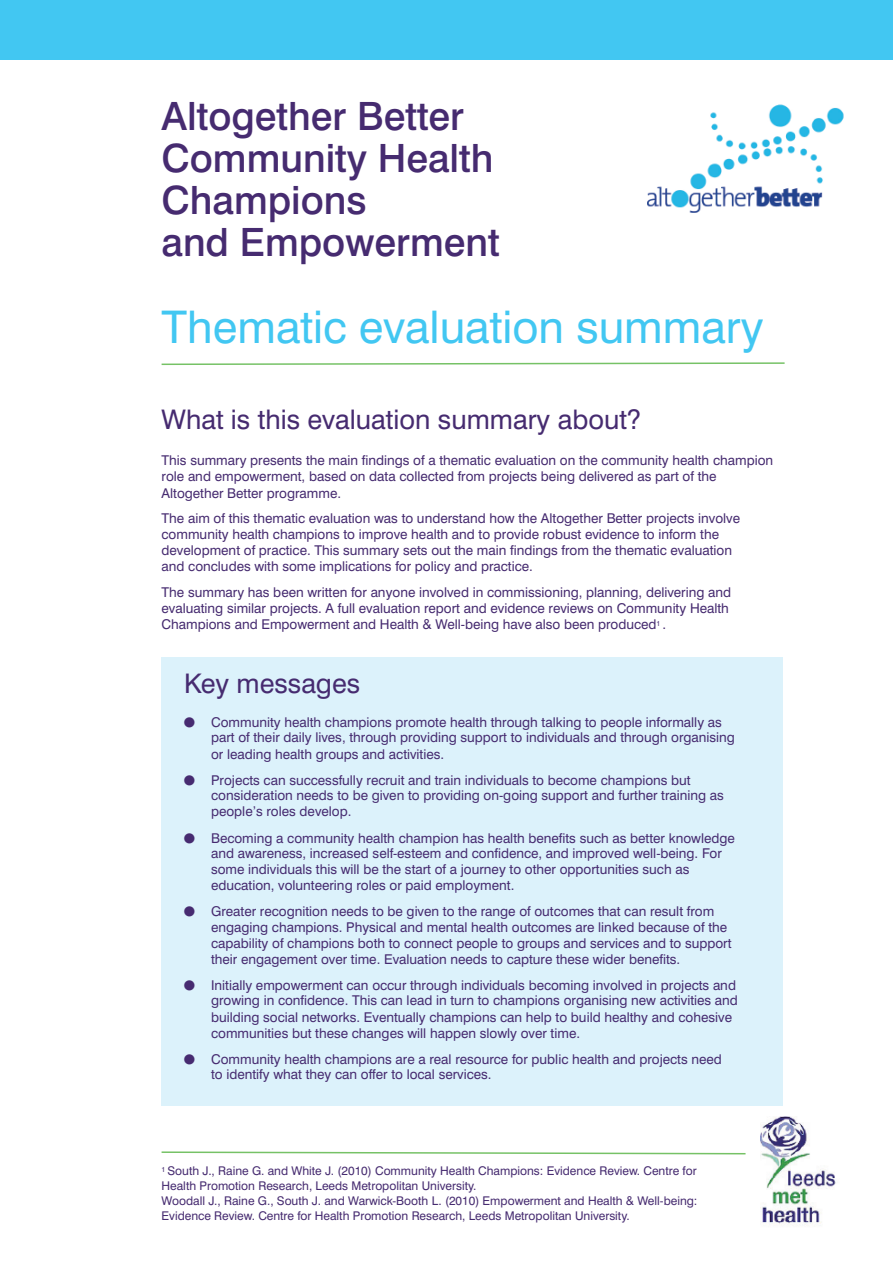
<style>
.page{position:relative;width:893px;height:1263px;background:#fff}
.page>*{position:absolute;margin:0;border:0;box-sizing:border-box;transform-origin:0 0}
.t1{font:45px "Swiss 721 BT";color:#42c7f2}
.t2{font:500 39px/42px "Swiss 721 BT";color:#462b70}
.t3{font:27px "Swiss 721 BT";color:#462b70}
.t4{font:13.5px/15.9px "Swiss 721 BT";color:#462b70}
.t5{font:12px/15px "Swiss 721 BT";color:#462b70}
</style>
<div class="page">
<div style="left:162px;top:657px;width:621px;height:449px;background:#dcf2fb"></div>
<div style="left:0;top:0;width:893px;height:60px;background:#42c7f2"></div>
<img style="left:760px;top:1116px;width:76px;height:110px">
<svg style="left:161px;top:1151px;width:585px;height:4px"></svg>
<img style="left:647px;top:104px;width:197px;height:109px">
<svg style="left:161px;top:362px;width:624px;height:3px"></svg>
<h2 class="t2" style="left:162px;top:95px;width:340px">Altogether Better<br>Community Health<br>Champions<br>and Empowerment</h2>
<h1 class="t1" style="left:162px;top:300px;width:604px">Thematic evaluation summary</h1>
<h3 class="t3" style="left:162px;top:403px;width:481px">What is this evaluation summary about?</h3>
<p class="t4" style="left:162px;top:452px;width:613px">This summary presents the main findings of a thematic evaluation on the community health champion role and empowerment, based on data collected from projects being delivered as part of the<br>Altogether Better programme.</p>
<p class="t4" style="left:162px;top:510px;width:580px">The aim of this thematic evaluation was to understand how the Altogether Better projects involve community health champions to improve health and to provide robust evidence to inform the development of practice. This summary sets out the main findings from the thematic evaluation and concludes with some implications for policy and practice.</p>
<p class="t4" style="left:162px;top:583px;width:571px">The summary has been written for anyone involved in commissioning, planning, delivering and evaluating similar projects. A full evaluation report and evidence reviews on Community Health<br>Champions and Empowerment and Health &amp; Well-being have also been produced<sup>1</sup> .</p>
<h3 class="t3" style="left:184px;top:667px;width:178px">Key messages</h3>
<p class="t4" style="left:211px;top:714px;width:525px">Community health champions promote health through talking to people informally as part of their daily lives, through providing support to individuals and through organising or leading health groups and activities.</p>
<p class="t4" style="left:211px;top:772px;width:514px">Projects can successfully recruit and train individuals to become champions but consideration needs to be given to providing on-going support and further training as people’s roles develop.</p>
<p class="t4" style="left:211px;top:830px;width:525px">Becoming a community health champion has health benefits such as better knowledge and awareness, increased self-esteem and confidence, and improved well-being. For some individuals this will be the start of a journey to other opportunities such as education, volunteering roles or paid employment.</p>
<p class="t4" style="left:211px;top:903px;width:522px">Greater recognition needs to be given to the range of outcomes that can result from engaging champions. Physical and mental health outcomes are linked because of the capability of champions both to connect people to groups and services and to support their engagement over time. Evaluation needs to capture these wider benefits.</p>
<p class="t4" style="left:211px;top:977px;width:528px">Initially empowerment can occur through individuals becoming involved in projects and growing in confidence. This can lead in turn to champions organising new activities and building social networks. Eventually champions can help to build healthy and cohesive communities but these changes will happen slowly over time.</p>
<p class="t4" style="left:211px;top:1051px;width:512px;line-height:15.3px">Community health champions are a real resource for public health and projects need to identify what they can offer to local services.</p>
<p class="t5" style="left:162px;top:1163px;width:537px"><sup>1</sup> South J., Raine G. and White J. (2010) Community Health Champions: Evidence Review. Centre for Health Promotion Research, Leeds Metropolitan University.<br>Woodall J., Raine G., South J. and Warwick-Booth L. (2010) Empowerment and Health &amp; Well-being:<br>Evidence Review. Centre for Health Promotion Research, Leeds Metropolitan University.</p>
</div>
